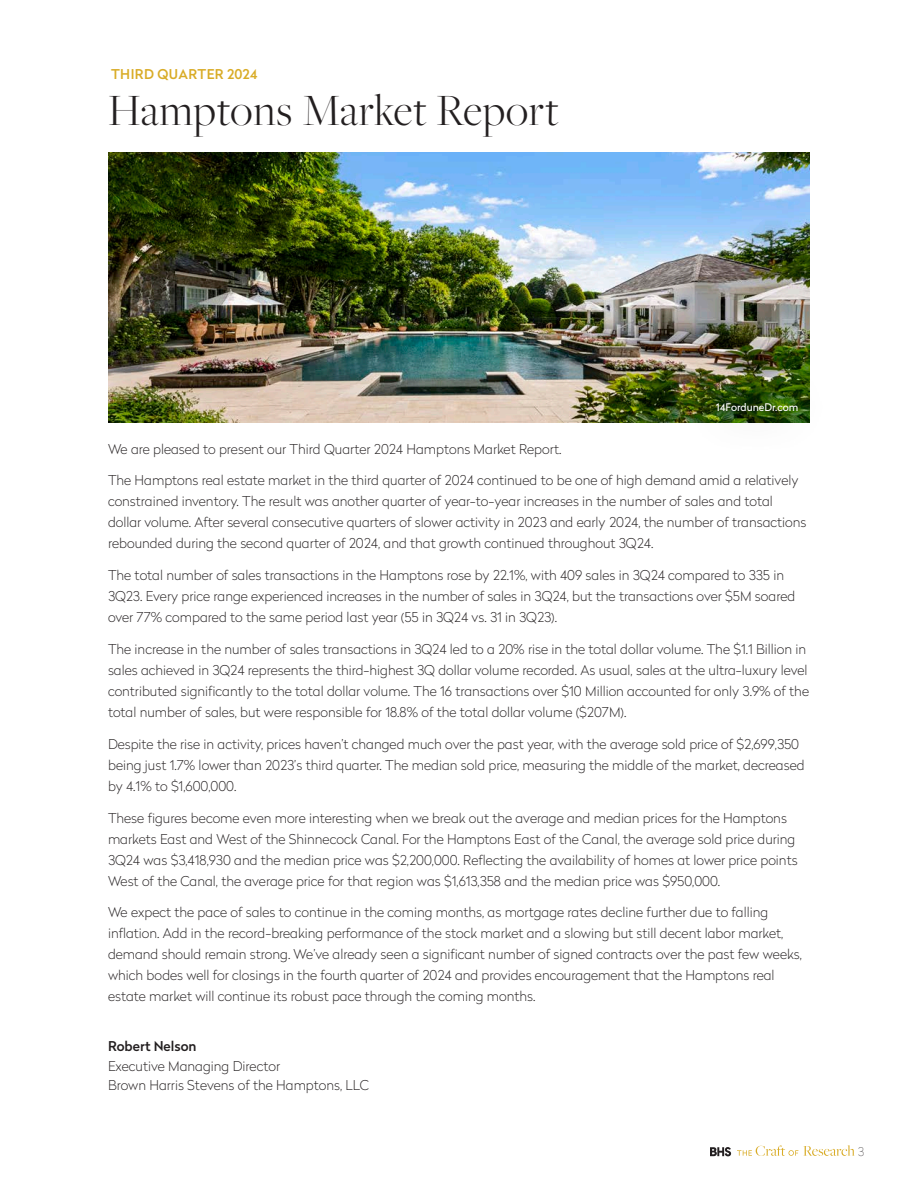
<style>
.page{position:relative;width:918px;height:1188px;background:#fff}
.page>*{position:absolute;margin:0;border:0;box-sizing:border-box;transform-origin:0 0}
.t1{font:300 46.5px "Freight Big Pro";letter-spacing:.02em;color:#231f20}
.t2{font:100 13.5px/21px "Radikal";color:#231f20}
.t3{font:500 13.5px "Radikal";letter-spacing:.03em;color:#d9ac27}
.t4{font:500 13.5px "Radikal";color:#231f20}
.t5{font:100 12px "Radikal";color:#231f20}
.t6{font:10.5px "Radikal";color:#fff}
</style>
<div class="page">
<svg style="left:710px;top:1147px;width:21px;height:9px"></svg>
<svg style="left:737px;top:1145px;width:118px;height:11px"></svg>
<img style="left:108px;top:152px;width:702px;height:270px">
<div style="left:680px;top:360px;width:153px;height:94px;background:#231f20;opacity:.75"></div>
<p class="t3" style="left:111px;top:64px;width:148px">THIRD QUARTER 2024</p>
<p class="t1" style="left:108px;top:80px;width:452px">Hamptons Market Report</p>
<p class="t6" style="left:716px;top:399px;width:84px">14ForduneDr.com</p>
<p class="t2" style="left:108px;top:438px;width:455px">We are pleased to present our Third Quarter 2024 Hamptons Market Report.</p>
<p class="t2" style="left:108px;top:470px;width:700px">The Hamptons real estate market in the third quarter of 2024 continued to be one of high demand amid a relatively constrained inventory. The result was another quarter of year-to-year increases in the number of sales and total dollar volume. After several consecutive quarters of slower activity in 2023 and early 2024, the number of transactions rebounded during the second quarter of 2024, and that growth continued throughout 3Q24.</p>
<p class="t2" style="left:108px;top:564px;width:689px">The total number of sales transactions in the Hamptons rose by 22.1%, with 409 sales in 3Q24 compared to 335 in<br>3Q23. Every price range experienced increases in the number of sales in 3Q24, but the transactions over $5M soared over 77% compared to the same period last year (55 in 3Q24 vs. 31 in 3Q23).</p>
<p class="t2" style="left:108px;top:638px;width:703px">The increase in the number of sales transactions in 3Q24 led to a 20% rise in the total dollar volume. The $1.1 Billion in sales achieved in 3Q24 represents the third-highest 3Q dollar volume recorded. As usual, sales at the ultra-luxury level contributed significantly to the total dollar volume. The 16 transactions over $10 Million accounted for only 3.9% of the total number of sales, but were responsible for 18.8% of the total dollar volume ($207M).</p>
<p class="t2" style="left:108px;top:733px;width:698px">Despite the rise in activity, prices haven’t changed much over the past year, with the average sold price of $2,699,350 being just 1.7% lower than 2023’s third quarter. The median sold price, measuring the middle of the market, decreased by 4.1% to $1,600,000.</p>
<p class="t2" style="left:108px;top:807px;width:691px">These figures become even more interesting when we break out the average and median prices for the Hamptons markets East and West of the Shinnecock Canal. For the Hamptons East of the Canal, the average sold price during 3Q24 was $3,418,930 and the median price was $2,200,000. Reflecting the availability of homes at lower price points West of the Canal, the average price for that region was $1,613,358 and the median price was $950,000.</p>
<p class="t2" style="left:108px;top:902px;width:695px">We expect the pace of sales to continue in the coming months, as mortgage rates decline further due to falling inflation. Add in the record-breaking performance of the stock market and a slowing but still decent labor market, demand should remain strong. We’ve already seen a significant number of signed contracts over the past few weeks, which bodes well for closings in the fourth quarter of 2024 and provides encouragement that the Hamptons real estate market will continue its robust pace through the coming months.</p>
<p class="t4" style="left:108px;top:1037px;width:90px">Robert Nelson</p>
<p class="t2" style="left:108px;top:1055px;width:174px">Executive Managing Director</p>
<p class="t2" style="left:108px;top:1074px;width:262px">Brown Harris Stevens of the Hamptons, LLC</p>
<p class="t5" style="left:858px;top:1143px;width:8px">3</p>
</div>
